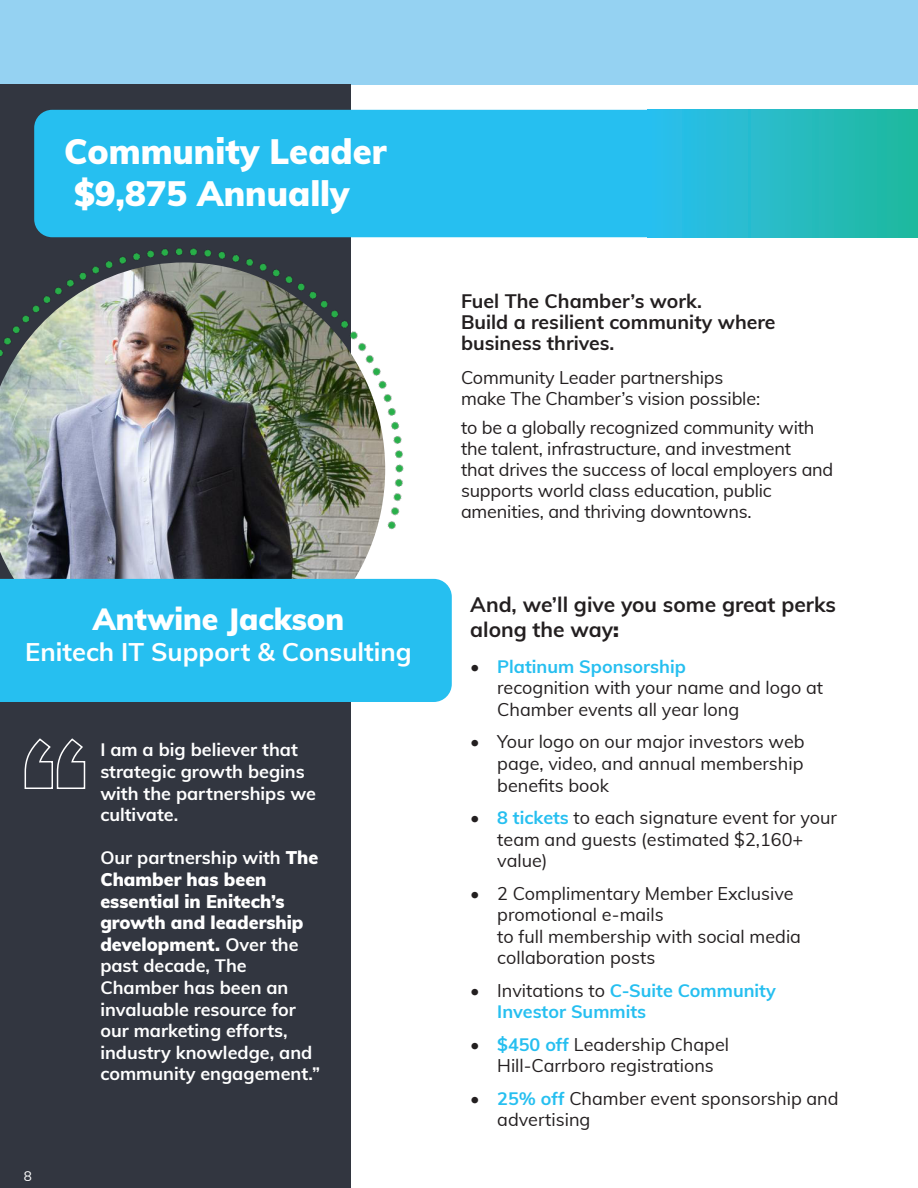
<style>
.page{position:relative;width:918px;height:1188px;background:#fff}
.page>*{position:absolute;margin:0;border:0;box-sizing:border-box;transform-origin:0 0}
.t1{font:900 34.5px "Muli";color:#fff}
.t2{font:900 30px "Muli";color:#fff}
.t3{font:700 25.5px "Muli";color:#fff}
.t4{font:700 21px/25.2px "Muli";color:#231f20}
.t5{font:700 19.5px/21px "Muli";color:#231f20}
.t6{font:18px/21.6px "Muli";color:#231f20}
.t7{font:700 18px/21.6px "Muli";color:#fff}
.t8{font:700 18px/21.6px "Muli";color:#26bff0}
.t9{font:13.5px "Muli";color:#fff}
.s1{font-weight:900}
.s2{font-weight:700}
.s3{font-weight:700;color:#26bff0}
.s4{font-weight:400;color:#231f20}
</style>
<div class="page">
<div style="left:0;top:1163px;width:918px;height:25px;background:#323640"></div>
<div style="left:0;top:0;width:918px;height:85px;background:#95d2f2"></div>
<div style="left:0;top:85px;width:351px;height:1082px;background:#323640"></div>
<div style="left:34px;top:110px;width:614px;height:127px;background:#26bff0"></div>
<img style="left:0;top:146px;width:484px;height:433px">
<svg style="left:24px;top:738px;width:62px;height:51px"></svg>
<div style="left:351px;top:1152px;width:567px;height:36px;background:#fff"></div>
<div style="left:0;top:579px;width:452px;height:123px;background:#26bff0"></div>
<div style="left:648px;top:110px;width:270px;height:127px;background:linear-gradient(to right,#2bbfef,#20b89c)"></div>
<p class="t1" style="left:64px;top:127px;width:324px">Community Leader</p>
<p class="t1" style="left:74px;top:168px;width:277px">$9,875 Annually</p>
<p class="t2" style="left:93px;top:597px;width:253px">Antwine Jackson</p>
<p class="t3" style="left:25px;top:633px;width:388px">Enitech IT Support &amp; Consulting</p>
<p class="t9" style="left:24px;top:1166px;width:10px">8</p>
<p class="t7" style="left:100px;top:738px;width:217px">I am a big believer that strategic growth begins with the partnerships we cultivate.</p>
<p class="t7" style="left:100px;top:846px;width:221px">Our partnership with <span class="s1">The<br>Chamber has been essential in Enitech’s growth and leadership development.</span> Over the past decade, The<br>Chamber has been an invaluable resource for our marketing efforts, industry knowledge, and community engagement.”</p>
<p class="t5" style="left:461px;top:289px;width:243px">Fuel The Chamber’s work.</p>
<p class="t5" style="left:461px;top:310px;width:316px">Build a resilient community where business thrives.</p>
<p class="t6" style="left:461px;top:366px;width:301px;line-height:21px">Community Leader partnerships make The Chamber’s vision possible:</p>
<p class="t6" style="left:461px;top:416px;width:374px;line-height:21px">to be a globally recognized community with the talent, infrastructure, and investment<br>that drives the success of local employers and supports world class education, public amenities, and thriving downtowns.</p>
<p class="t4" style="left:470px;top:590px;width:367px">And, we’ll give you some great perks along the way<span class="s1">:</span></p>
<p class="t6" style="left:497px;top:655px;width:327px;text-indent:-27px"><span class="s2">•</span> <span class="s3">Platinum Sponsorship<br></span>recognition with your name and logo at<br>Chamber events all year long</p>
<p class="t6" style="left:497px;top:730px;width:309px;text-align:justify;text-indent:-27px">• Your logo on our major investors web page, video, and annual membership benefits book</p>
<p class="t6" style="left:497px;top:806px;width:341px;text-indent:-27px"><span class="s2">•</span> <span class="s3">8 tickets</span> to each signature event for your team and guests (estimated $2,160+ value)</p>
<p class="t6" style="left:497px;top:881px;width:305px;text-indent:-27px">• 2 Complimentary Member Exclusive promotional e-mails<br>to full membership with social media collaboration posts</p>
<p class="t8" style="left:497px;top:979px;width:280px;text-indent:-27px"><span class="s4">• Invitations to</span> C-Suite Community<br>Investor Summits</p>
<p class="t6" style="left:497px;top:1033px;width:233px;text-indent:-27px"><span class="s2">•</span> <span class="s3">$450 off</span> Leadership Chapel<br>Hill-Carrboro registrations</p>
<p class="t6" style="left:497px;top:1087px;width:343px;text-indent:-27px"><span class="s2">•</span> <span class="s3">25% off</span> Chamber event sponsorship and advertising</p>
</div>
